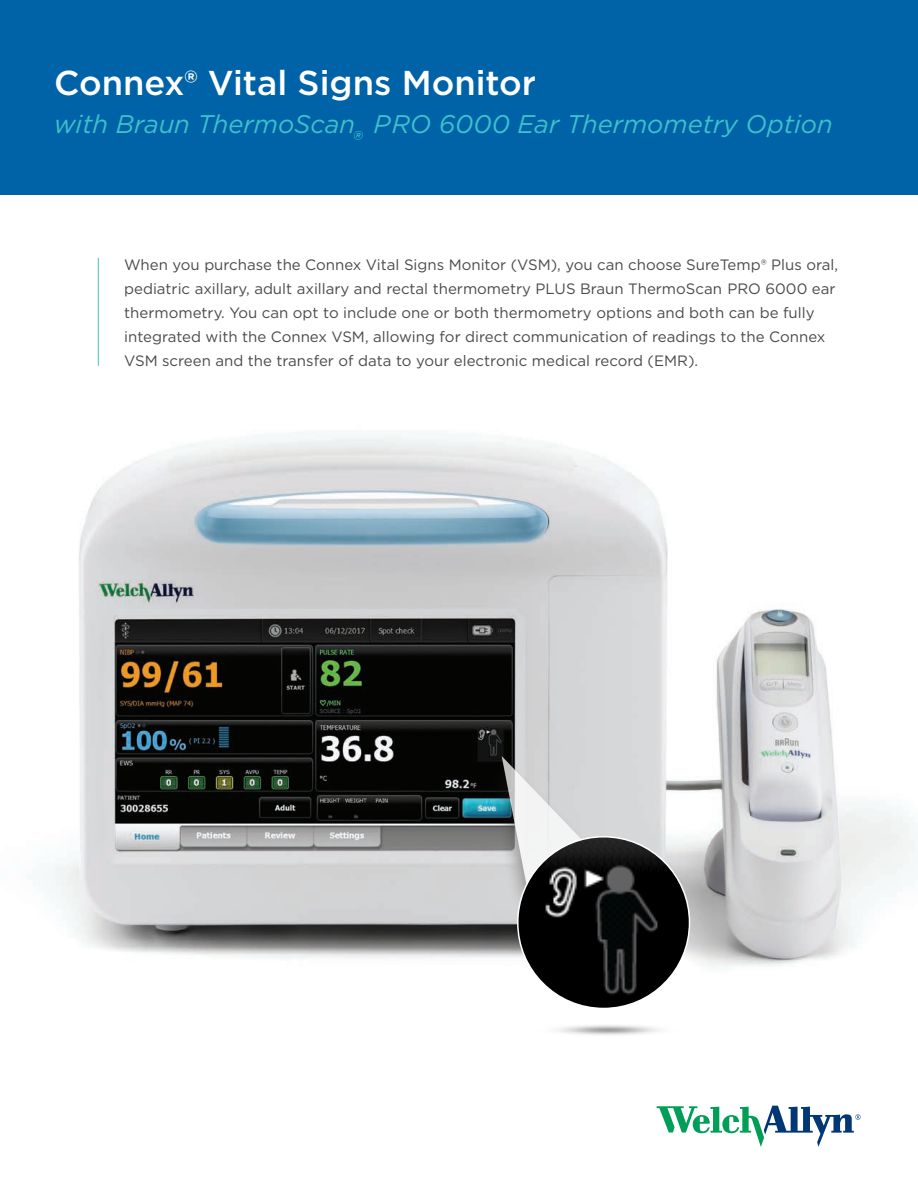
<style>
.page{position:relative;width:918px;height:1188px;background:#fff}
.page>*{position:absolute;margin:0;border:0;box-sizing:border-box;transform-origin:0 0}
.t1{font:500 34.5px "Gotham";color:#fff}
.t2{font:italic 25.5px "Gotham";color:#3dc1cc}
.t3{font:15px/24px "Gotham";color:#4a4a4b}
</style>
<div class="page">
<div style="left:0;top:0;width:918px;height:194px;background:#0163a7"></div>
<svg style="left:657px;top:1106px;width:204px;height:41px"></svg>
<img style="left:55px;top:432px;width:860px;height:535px">
<div style="left:486px;top:757px;width:115px;height:158px;background:#231f20;opacity:.49"></div>
<svg style="left:502px;top:756px;width:189px;height:234px"></svg>
<hr style="left:98px;top:258px;width:1px;height:107px;background:#3dc1cc">
<img style="left:552px;top:990px;width:108px;height:45px">
<p class="t1" style="left:54px;top:60px;width:484px">Connex® Vital Signs Monitor</p>
<p class="t2" style="left:54px;top:107px;width:303px">with Braun ThermoScan</p>
<p class="t2" style="left:352px;top:124px;width:12px">®</p>
<p class="t2" style="left:374px;top:107px;width:461px">PRO 6000 Ear Thermometry Option</p>
<p class="t3" style="left:124px;top:252px;width:715px">When you purchase the Connex Vital Signs Monitor (VSM), you can choose SureTemp® Plus oral, pediatric axillary, adult axillary and rectal thermometry PLUS Braun ThermoScan PRO 6000 ear thermometry. You can opt to include one or both thermometry options and both can be fully integrated with the Connex VSM, allowing for direct communication of readings to the Connex VSM screen and the transfer of data to your electronic medical record (EMR).</p>
</div>
